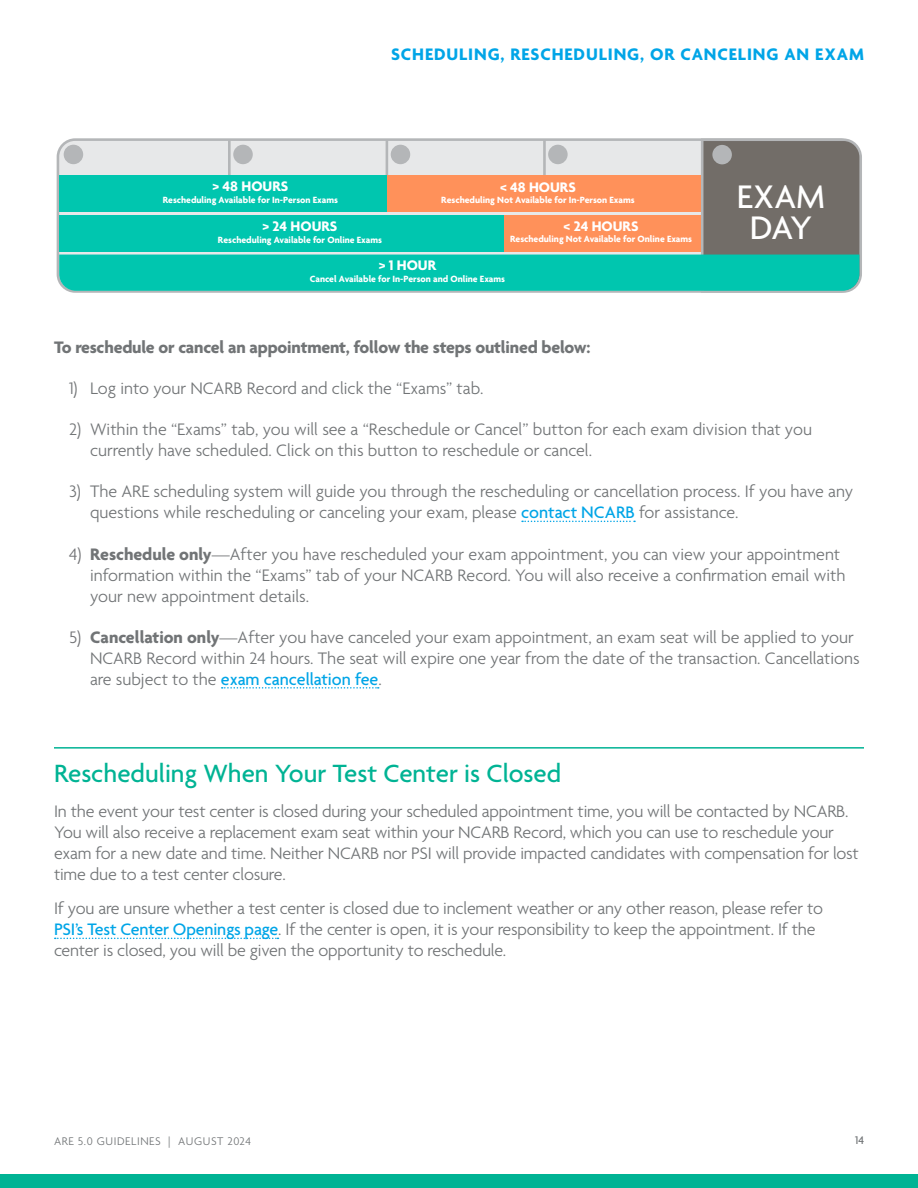
<style>
.page{position:relative;width:918px;height:1188px;background:#fff}
.page>*{position:absolute;margin:0;border:0;box-sizing:border-box;transform-origin:0 0}
.t1{font:500 35.25px "Agenda";color:#fff}
.H2-Rule{font:500 27px "Agenda";color:#00b394}
.P1_Body{font:300 18px/21px "Agenda";letter-spacing:-.01em;color:#717476}
.P1_Body-2{font:700 18px "Agenda";letter-spacing:-.01em;color:#717476}
.t2{font:700 18px "Agenda";letter-spacing:.05em;color:#00a5e7}
.t3{font:700 15px "Agenda";color:#fff}
.t4{font:300 12px "Agenda";letter-spacing:.05em;color:#717476}
.t5{font:500 12px "Agenda";color:#717476}
.t6{font:700 9.75px "Agenda";color:#fff}
.s1{font-weight:500;color:#00a5e7}
.s2{color:#717275}
.s3{font-weight:700}
</style>
<div class="page">
<div style="left:0;top:1174px;width:918px;height:14px;background:#00b394"></div>
<svg style="left:522px;top:521px;width:113px;height:1px"></svg>
<svg style="left:222px;top:687px;width:157px;height:2px"></svg>
<hr style="left:54px;top:747px;width:810px;height:2px;background:#00b394">
<svg style="left:55px;top:938px;width:224px;height:1px"></svg>
<svg style="left:59px;top:138px;width:803px;height:155px;background:#78b6a2"></svg>
<div style="left:59px;top:175px;width:328px;height:37px;background:#00c6af"></div>
<div style="left:64px;top:145px;width:19px;height:19px;background:#b4b6b8;border-radius:50%"></div>
<div style="left:233px;top:145px;width:20px;height:19px;background:#b4b6b8;border-radius:50%"></div>
<div style="left:391px;top:145px;width:19px;height:19px;background:#b4b6b8;border-radius:50%"></div>
<div style="left:548px;top:145px;width:20px;height:19px;background:#b4b6b8;border-radius:50%"></div>
<div style="left:712px;top:145px;width:20px;height:19px;background:#b4b6b8;border-radius:50%"></div>
<p class="t2" style="left:391px;top:45px;width:474px">SCHEDULING, RESCHEDULING, OR CANCELING AN EXAM</p>
<p class="t3" style="left:212px;top:178px;width:77px">&gt; 48 HOURS</p>
<p class="t6" style="left:163px;top:194px;width:177px">Rescheduling Available for In-Person Exams</p>
<p class="t3" style="left:500px;top:179px;width:77px">&lt; 48 HOURS</p>
<p class="t6" style="left:441px;top:195px;width:195px">Rescheduling Not Available for In-Person Exams</p>
<p class="t3" style="left:564px;top:218px;width:76px">&lt; 24 HOURS</p>
<p class="t6" style="left:510px;top:234px;width:184px">Rescheduling Not Available for Online Exams</p>
<h1 class="t1" style="left:737px;top:178px;width:90px">EXAM</h1>
<p class="t3" style="left:263px;top:218px;width:76px">&gt; 24 HOURS</p>
<h1 class="t1" style="left:750px;top:209px;width:64px">DAY</h1>
<p class="t3" style="left:379px;top:257px;width:59px">&gt; 1 HOUR</p>
<p class="t6" style="left:310px;top:273px;width:197px">Cancel Available for In-Person and Online Exams</p>
<p class="t6" style="left:218px;top:234px;width:166px">Rescheduling Available for Online Exams</p>
<p class="P1_Body-2" style="left:54px;top:337px;width:538px">To reschedule or cancel an appointment, follow the steps outlined below:</p>
<p class="P1_Body" style="left:69px;top:379px;width:416px">1) Log into your NCARB Record and click the “Exams” tab.</p>
<p class="P1_Body" style="left:90px;top:420px;width:724px;text-indent:-21px">2) Within the “Exams” tab, you will see a “Reschedule or Cancel” button for each exam division that you currently have scheduled. Click on this button to reschedule or cancel.</p>
<p class="P1_Body" style="left:90px;top:482px;width:765px;text-indent:-21px">3) The ARE scheduling system will guide you through the rescheduling or cancellation process. If you have any questions while rescheduling or canceling your exam, please <span class="s1">contact NCARB</span> for assistance.</p>
<p class="P1_Body" style="left:90px;top:544px;width:757px;text-indent:-21px"><span class="s2">4)</span> <span class="s3">Reschedule only</span>—After you have rescheduled your exam appointment, you can view your appointment information within the “Exams” tab of your NCARB Record. You will also receive a confirmation email with your new appointment details.</p>
<p class="P1_Body" style="left:90px;top:628px;width:771px;text-indent:-21px"><span class="s2">5)</span> <span class="s3">Cancellation only</span>—After you have canceled your exam appointment, an exam seat will be applied to your<br>NCARB Record within 24 hours. The seat will expire one year from the date of the transaction. Cancellations are subject to the <span class="s1">exam cancellation fee</span>.</p>
<h2 class="H2-Rule" style="left:54px;top:759px;width:509px">Rescheduling When Your Test Center is Closed</h2>
<p class="P1_Body" style="left:54px;top:802px;width:806px">In the event your test center is closed during your scheduled appointment time, you will be contacted by NCARB.<br>You will also receive a replacement exam seat within your NCARB Record, which you can use to reschedule your exam for a new date and time. Neither NCARB nor PSI will provide impacted candidates with compensation for lost time due to a test center closure.</p>
<p class="P1_Body" style="left:54px;top:899px;width:770px">If you are unsure whether a test center is closed due to inclement weather or any other reason, please refer to<br><span class="s1">PSI’s Test Center Openings page</span>. If the center is open, it is your responsibility to keep the appointment. If the center is closed, you will be given the opportunity to reschedule.</p>
<p class="t4" style="left:54px;top:1134px;width:199px">ARE 5.0 GUIDELINES | AUGUST 2024</p>
<p class="t5" style="left:855px;top:1133px;width:11px">14</p>
</div>
